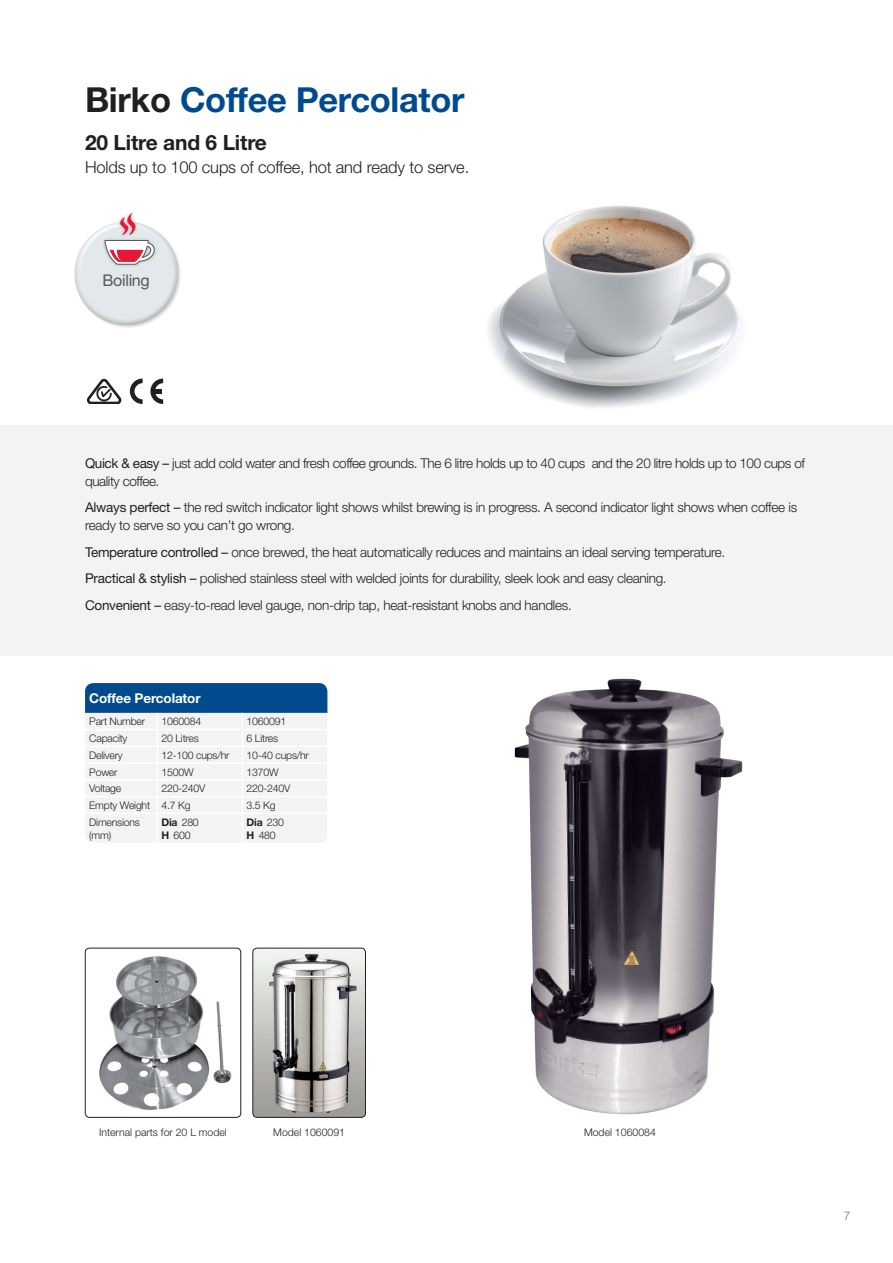
<style>
.page{position:relative;width:893px;height:1263px;background:#fff}
.page>*{position:absolute;margin:0;border:0;box-sizing:border-box;transform-origin:0 0}
.t1{font:700 34.5px "Helvetica Neue";letter-spacing:-.01em;color:#004a8d}
.t2{font:700 21px "Helvetica Neue";letter-spacing:-.01em;color:#231f20}
.t3{font:300 16.5px "Helvetica Neue";letter-spacing:-.01em;color:#231f20}
.t4{font:16.05px "Helvetica Neue";letter-spacing:-.02em;color:#57585a}
.t5{font:300 13.5px/18px "Helvetica Neue";letter-spacing:-.02em;color:#231f20}
.t6{font:700 13.5px "Helvetica Neue";letter-spacing:-.01em;color:#fff}
.t7{font:300 12px "Helvetica Neue";color:#6c6d70}
.t8{font:300 10.5px/12.6px "Helvetica Neue";letter-spacing:-.02em;color:#231f20}
.t9{font:300 10.5px "Helvetica Neue";color:#231f20}
.s1{color:#231f20}
.s2{font-weight:400}
.s3{font-weight:700}
</style>
<div class="page">
<div style="left:0;top:425px;width:893px;height:230px;background:#f2f3f4"></div>
<img style="left:488px;top:206px;width:254px;height:202px">
<div style="left:85px;top:683px;width:242px;height:30px;background:#004a8d"></div>
<div style="left:85px;top:713px;width:242px;height:129px;background:#f2f3f4"></div>
<img style="left:515px;top:679px;width:228px;height:436px">
<img style="left:87px;top:378px;width:35px;height:26px">
<svg style="left:130px;top:379px;width:13px;height:25px"></svg>
<svg style="left:150px;top:379px;width:13px;height:25px"></svg>
<div style="left:74px;top:221px;width:106px;height:106px;background:#231f20;opacity:.8"></div>
<div style="left:102px;top:209px;width:56px;height:59px;background:#231f20;opacity:.3"></div>
<svg style="left:105px;top:213px;width:49px;height:51px"></svg>
<img style="left:99px;top:956px;width:133px;height:155px">
<div style="left:85px;top:948px;width:156px;height:169px;border:1px solid #231f20;border-radius:4px"></div>
<img style="left:253px;top:948px;width:112px;height:169px">
<div style="left:253px;top:948px;width:113px;height:169px;border:1px solid #231f20;border-radius:4px"></div>
<p class="t1" style="left:85px;top:78px;width:381px"><span class="s1">Birko</span> Coffee Percolator</p>
<p class="t2" style="left:85px;top:129px;width:183px">20 Litre and 6 Litre</p>
<p class="t3" style="left:85px;top:157px;width:386px">Holds up to 100 cups of coffee, hot and ready to serve.</p>
<p class="t4" style="left:103px;top:271px;width:49px">Boiling</p>
<p class="t5" style="left:85px;top:454px;width:721px"><span class="s2">Quick &amp; easy –</span> just add cold water and fresh coffee grounds. The 6 litre holds up to 40 cups and the 20 litre holds up to 100 cups of quality coffee.</p>
<p class="t5" style="left:85px;top:498px;width:714px"><span class="s2">Always perfect –</span> the red switch indicator light shows whilst brewing is in progress. A second indicator light shows when coffee is ready to serve so you can’t go wrong.</p>
<p class="t5" style="left:85px;top:543px;width:642px"><span class="s2">Temperature controlled –</span> once brewed, the heat automatically reduces and maintains an ideal serving temperature.</p>
<p class="t5" style="left:85px;top:569px;width:583px"><span class="s2">Practical &amp; stylish –</span> polished stainless steel with welded joints for durability, sleek look and easy cleaning.</p>
<p class="t5" style="left:85px;top:596px;width:488px"><span class="s2">Convenient –</span> easy-to-read level gauge, non-drip tap, heat-resistant knobs and handles.</p>
<p class="t6" style="left:89px;top:690px;width:113px">Coffee Percolator</p>
<p class="t8" style="left:89px;top:715px;width:57px">Part Number</p>
<p class="t8" style="left:162px;top:715px;width:41px">1060084</p>
<p class="t8" style="left:247px;top:715px;width:41px">1060091</p>
<p class="t8" style="left:89px;top:732px;width:40px">Capacity</p>
<p class="t8" style="left:162px;top:732px;width:39px">20 Litres</p>
<p class="t8" style="left:247px;top:732px;width:33px">6 Litres</p>
<p class="t8" style="left:89px;top:749px;width:35px">Delivery</p>
<p class="t8" style="left:162px;top:749px;width:69px">12-100 cups/hr</p>
<p class="t8" style="left:247px;top:749px;width:64px">10-40 cups/hr</p>
<p class="t8" style="left:89px;top:765px;width:30px">Power</p>
<p class="t8" style="left:162px;top:765px;width:34px">1500W</p>
<p class="t8" style="left:247px;top:765px;width:34px">1370W</p>
<p class="t8" style="left:89px;top:782px;width:34px">Voltage</p>
<p class="t8" style="left:162px;top:782px;width:45px">220-240V</p>
<p class="t8" style="left:247px;top:782px;width:45px">220-240V</p>
<p class="t8" style="left:89px;top:799px;width:62px">Empty Weight</p>
<p class="t8" style="left:162px;top:799px;width:31px">4.7 Kg</p>
<p class="t8" style="left:247px;top:799px;width:31px">3.5 Kg</p>
<p class="t8" style="left:89px;top:816px;width:52px">Dimensions (mm)</p>
<p class="t8" style="left:162px;top:816px;width:39px"><span class="s3">Dia</span> 280<br><span class="s3">H</span> 600</p>
<p class="t8" style="left:247px;top:816px;width:39px"><span class="s3">Dia</span> 230<br><span class="s3">H</span> 480</p>
<p class="t9" style="left:99px;top:1126px;width:129px">Internal parts for 20 L model</p>
<p class="t9" style="left:273px;top:1126px;width:73px">Model 1060091</p>
<p class="t9" style="left:584px;top:1126px;width:73px">Model 1060084</p>
<p class="t7" style="left:844px;top:1209px;width:8px">7</p>
</div>
